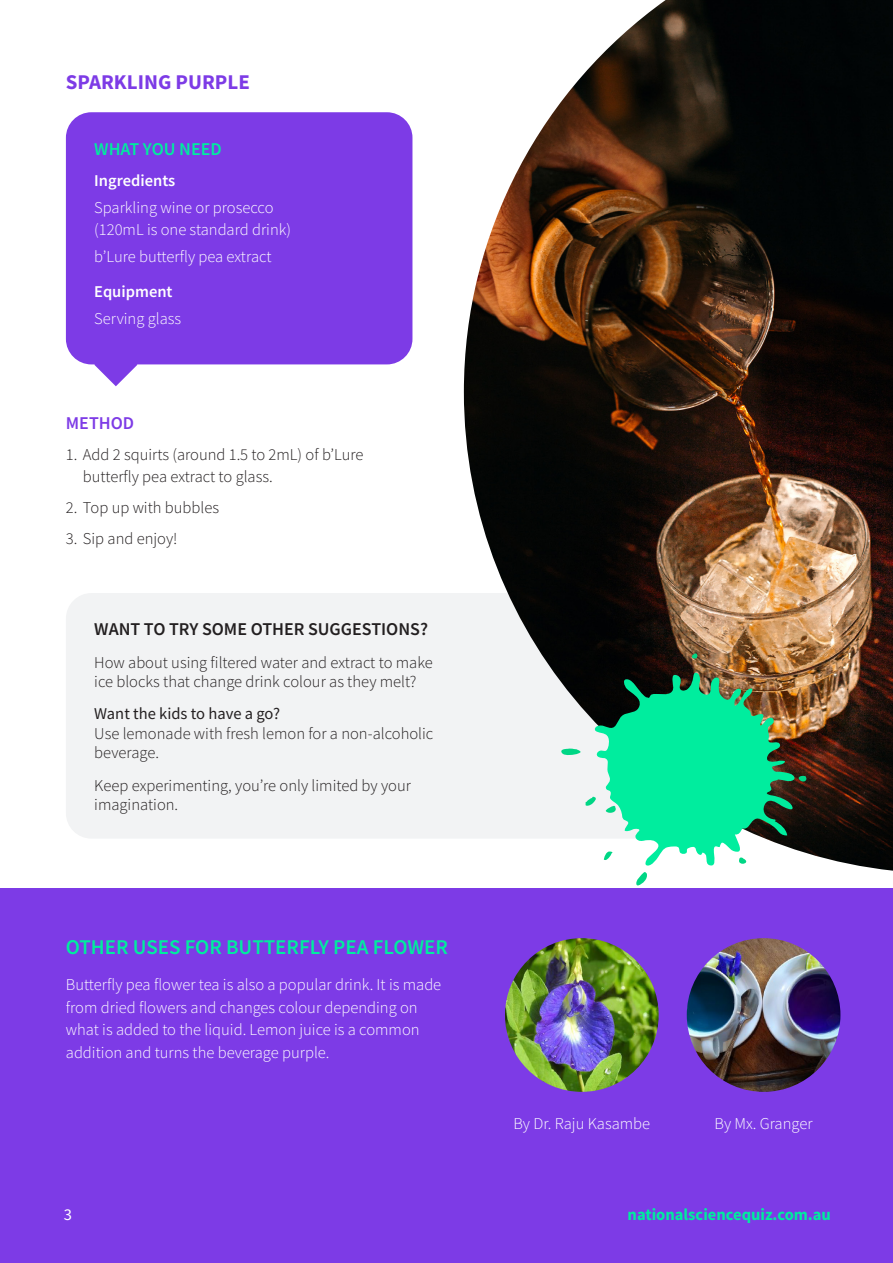
<style>
.page{position:relative;width:893px;height:1263px;background:#fff}
.page>*{position:absolute;margin:0;border:0;box-sizing:border-box;transform-origin:0 0}
.t1{font:600 21px "Source Sans Pro";color:#00ed9e}
.t2{font:700 21px "Source Sans Pro";color:#7d3be6}
.t3{font:600 18px "Source Sans Pro";color:#231f20}
.t4{font:600 18px "Source Sans Pro";color:#00ed9e}
.t5{font:600 18px "Source Sans Pro";color:#7d3be6}
.t6{font:300 16.5px/19.5px "Source Sans Pro";color:#231f20}
.t7{font:300 16.5px/22.5px "Source Sans Pro";color:#fff}
.t8{font:700 16.5px "Source Sans Pro";color:#00ed9e}
.t9{font:600 16.5px "Source Sans Pro";color:#fff}
.t10{font:16.5px "Source Sans Pro";color:#fff}
.s1{font-weight:400}
</style>
<div class="page">
<div style="left:66px;top:112px;width:346px;height:252px;background:#7d3be6;border-radius:26px"></div>
<svg style="left:94px;top:364px;width:43px;height:22px"></svg>
<div style="left:66px;top:593px;width:602px;height:246px;background:#f2f3f4;border-radius:26px"></div>
<img style="left:464px;top:0;width:429px;height:871px">
<svg style="left:692px;top:653px;width:5px;height:6px"></svg>
<svg style="left:560px;top:672px;width:247px;height:194px"></svg>
<svg style="left:636px;top:872px;width:11px;height:14px"></svg>
<div style="left:0;top:889px;width:893px;height:374px;background:#7d3be6"></div>
<img style="left:505px;top:938px;width:154px;height:154px;border-radius:77px">
<img style="left:687px;top:938px;width:153px;height:154px;border-radius:77px">
<p class="t2" style="left:66px;top:68px;width:185px">SPARKLING PURPLE</p>
<p class="t4" style="left:94px;top:137px;width:129px">WHAT YOU NEED</p>
<p class="t9" style="left:94px;top:170px;width:82px">Ingredients</p>
<p class="t7" style="left:94px;top:196px;width:198px">Sparkling wine or prosecco (120mL is one standard drink)</p>
<p class="t7" style="left:94px;top:245px;width:179px">b’Lure butterfly pea extract</p>
<p class="t9" style="left:94px;top:281px;width:80px">Equipment</p>
<p class="t7" style="left:94px;top:307px;width:88px">Serving glass</p>
<p class="t5" style="left:66px;top:411px;width:70px">METHOD</p>
<p class="t6" style="left:83px;top:443px;width:282px;line-height:22.5px;text-indent:-17px">1. Add 2 squirts (around 1.5 to 2mL) of b’Lure butterfly pea extract to glass.</p>
<p class="t6" style="left:66px;top:498px;width:155px">2. Top up with bubbles</p>
<p class="t6" style="left:66px;top:529px;width:113px">3. Sip and enjoy!</p>
<p class="t3" style="left:94px;top:617px;width:335px">WANT TO TRY SOME OTHER SUGGESTIONS?</p>
<p class="t6" style="left:94px;top:652px;width:340px">How about using filtered water and extract to make ice blocks that change drink colour as they melt?</p>
<p class="t6" style="left:94px;top:704px;width:340px"><span class="s1">Want the kids to have a go?<br></span>Use lemonade with fresh lemon for a non-alcoholic beverage.</p>
<p class="t6" style="left:94px;top:775px;width:318px">Keep experimenting, you’re only limited by your imagination.</p>
<p class="t1" style="left:66px;top:933px;width:384px">OTHER USES FOR BUTTERFLY PEA FLOWER</p>
<p class="t7" style="left:66px;top:974px;width:377px">Butterfly pea flower tea is also a popular drink. It is made from dried flowers and changes colour depending on what is added to the liquid. Lemon juice is a common addition and turns the beverage purple.</p>
<p class="t7" style="left:513px;top:1112px;width:138px">By Dr. Raju Kasambe</p>
<p class="t7" style="left:715px;top:1112px;width:99px">By Mx. Granger</p>
<p class="t10" style="left:64px;top:1204px;width:10px">3</p>
<p class="t8" style="left:628px;top:1204px;width:205px">nationalsciencequiz.com.au</p>
</div>
